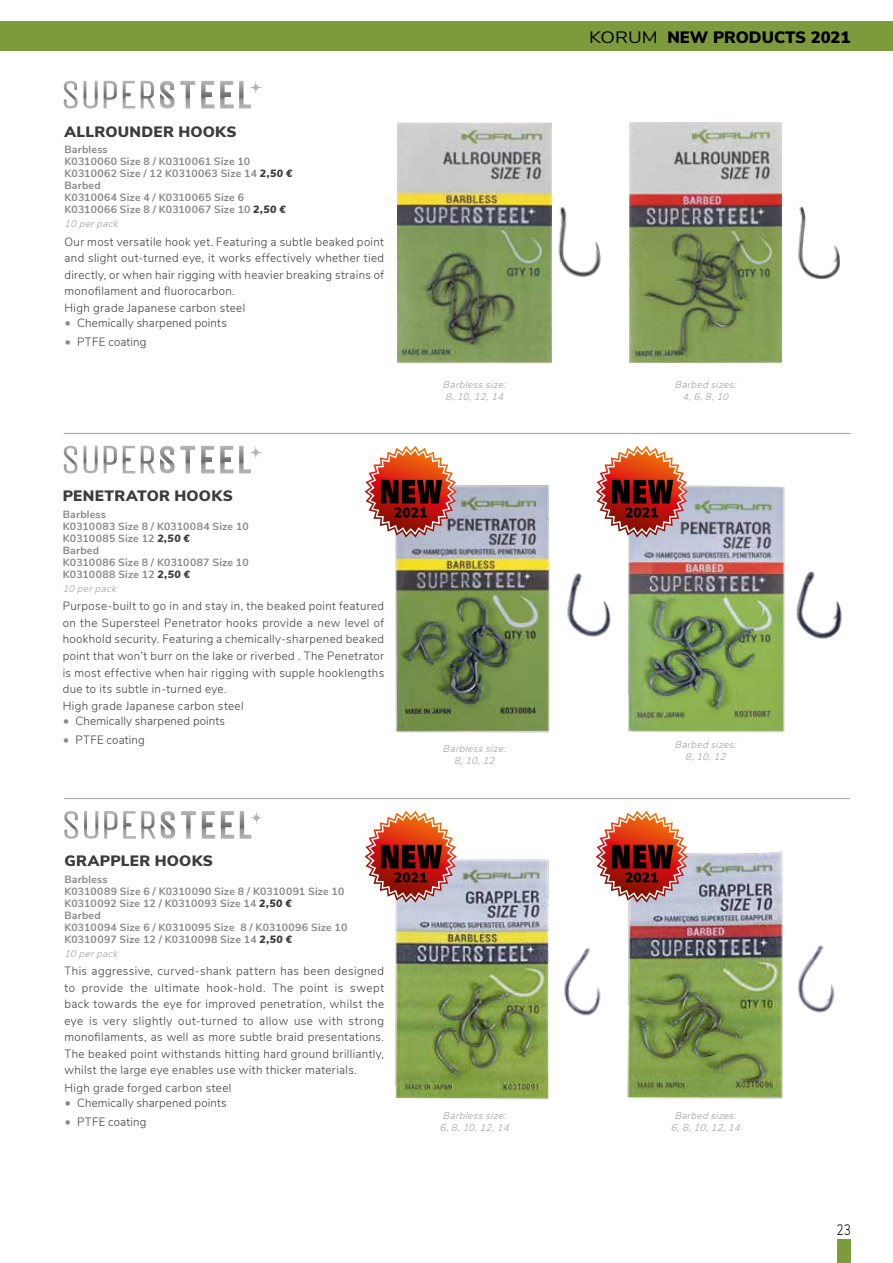
<style>
.page{position:relative;width:893px;height:1263px;background:#fff}
.page>*{position:absolute;margin:0;border:0;box-sizing:border-box;transform-origin:0 0}
.t1{font:900 16.5px "Nunito Sans";color:#000}
.t2{font:900 15px "Nunito Sans";letter-spacing:.02em;color:#3c3c3b}
.t3{font:300 15px "Nunito Sans";color:#000;scale:.8 1}
.t4{font:300 12px/16.6px "Nunito";letter-spacing:.03em;color:#3c3c3b;scale:.96 1}
.t5{font:700 10.5px/12px "Nunito Sans";letter-spacing:.02em;color:#878787}
.t6{font:italic 300 9.75px/12px "Nunito Sans";color:#9d9d9c;text-align:center}
.s1{font-weight:900;font-style:italic;color:#3c3c3b}
.s2{font-family:"Lato";font-weight:400;color:#878787}
.s3{font-weight:400}
</style>
<div class="page">
<hr style="left:64px;top:433px;width:787px;height:1px;background:#a8a8a7">
<hr style="left:64px;top:798px;width:786px;height:1px;background:#a8a8a7">
<svg style="left:64px;top:81px;width:34px;height:28px"></svg>
<svg style="left:104px;top:81px;width:13px;height:27px"></svg>
<svg style="left:123px;top:81px;width:12px;height:27px"></svg>
<svg style="left:141px;top:81px;width:54px;height:27px"></svg>
<svg style="left:201px;top:81px;width:61px;height:27px"></svg>
<svg style="left:64px;top:446px;width:34px;height:27px"></svg>
<svg style="left:104px;top:446px;width:13px;height:27px"></svg>
<svg style="left:123px;top:446px;width:12px;height:27px"></svg>
<svg style="left:141px;top:446px;width:54px;height:27px"></svg>
<svg style="left:201px;top:446px;width:61px;height:27px"></svg>
<svg style="left:64px;top:811px;width:14px;height:28px"></svg>
<svg style="left:84px;top:811px;width:14px;height:28px"></svg>
<svg style="left:104px;top:811px;width:13px;height:28px"></svg>
<svg style="left:123px;top:811px;width:52px;height:28px"></svg>
<svg style="left:181px;top:811px;width:15px;height:28px"></svg>
<svg style="left:202px;top:811px;width:13px;height:28px"></svg>
<svg style="left:221px;top:811px;width:13px;height:28px"></svg>
<svg style="left:240px;top:811px;width:23px;height:28px"></svg>
<img style="left:397px;top:123px;width:155px;height:240px">
<img style="left:558px;top:208px;width:43px;height:69px">
<img style="left:630px;top:123px;width:151px;height:240px">
<img style="left:798px;top:207px;width:42px;height:72px">
<img style="left:628px;top:485px;width:157px;height:248px">
<img style="left:763px;top:559px;width:79px;height:99px">
<img style="left:567px;top:573px;width:44px;height:64px">
<img style="left:395px;top:485px;width:155px;height:248px">
<img style="left:627px;top:851px;width:156px;height:248px">
<img style="left:798px;top:945px;width:37px;height:68px">
<img style="left:564px;top:948px;width:37px;height:68px">
<img style="left:395px;top:859px;width:154px;height:241px">
<div style="left:0;top:21px;width:893px;height:30px;background:#7d9b3d"></div>
<div style="left:837px;top:1239px;width:13px;height:24px;background:#7d9b3d"></div>
<img style="left:365px;top:446px;width:92px;height:92px">
<svg style="left:365px;top:811px;width:92px;height:91px"></svg>
<img style="left:596px;top:446px;width:92px;height:92px">
<svg style="left:596px;top:811px;width:92px;height:91px"></svg>
<p class="t2" style="left:64px;top:120px;width:174px">ALLROUNDER HOOKS</p>
<p class="t5" style="left:64px;top:142px;width:229px">Barbless<br>K0310060 Size 8 / K0310061 Size 10<br>K0310062 Size / 12 K0310063 Size 14 <span class="s1">2,50 €<br></span>Barbed<br>K0310064 Size 4 / K0310065 Size 6<br>K0310066 Size 8 / K0310067 Size 10 <span class="s1">2,50 €</span></p>
<p class="t6" style="left:64px;top:217px;width:57px">10 perpack</p>
<p class="t4" style="left:64px;top:232px;width:334px">Our most versatile hook yet. Featuring a subtle beaked point and slight out-turned eye, it works effectively whether tied directly, or when hair rigging with heavier breaking strains of monofilament and fluorocarbon.<br>High grade Japanese carbon steel</p>
<p class="t4" style="left:64px;top:314px;width:171px"><span class="s2">•</span> Chemically sharpened points</p>
<p class="t4" style="left:64px;top:333px;width:87px"><span class="s2">•</span> PTFE coating</p>
<p class="t2" style="left:63px;top:485px;width:172px">PENETRATOR HOOKS</p>
<p class="t5" style="left:63px;top:507px;width:187px">Barbless<br>K0310083 Size 8 / K0310084 Size 10<br>K0310085 Size 12 <span class="s1">2,50 €<br></span>Barbed<br>K0310086 Size 8 / K0310087 Size 10<br>K0310088 Size 12 <span class="s1">2,50 €</span></p>
<p class="t6" style="left:63px;top:582px;width:57px">10 perpack</p>
<p class="t4" style="left:63px;top:597px;width:336px">Purpose-built to go in and stay in, the beaked point featured on the Supersteel Penetrator hooks provide a new level of hookhold security. Featuring a chemically-sharpened beaked point that won’t burr on the lake or riverbed . The Penetrator is most effective when hair rigging with supple hooklengths due to its subtle in-turned eye.<br>High grade Japanese carbon steel</p>
<p class="t4" style="left:63px;top:712px;width:171px"><span class="s2">•</span> Chemically sharpened points</p>
<p class="t4" style="left:63px;top:731px;width:87px"><span class="s2">•</span> PTFE coating</p>
<p class="t2" style="left:64px;top:850px;width:150px">GRAPPLER HOOKS</p>
<p class="t5" style="left:64px;top:872px;width:284px">Barbless<br>K0310089 Size 6 / K0310090 Size 8 / K0310091 Size 10<br>K0310092 Size 12 / K0310093 Size 14 <span class="s1">2,50 €<br></span>Barbed<br>K0310094 Size 6 / K0310095 Size 8 / K0310096 Size 10<br>K0310097 Size 12 / K0310098 Size 14 <span class="s1">2,50 €</span></p>
<p class="t6" style="left:64px;top:947px;width:57px">10 perpack</p>
<p class="t4" style="left:64px;top:962px;width:335px">This aggressive, curved-shank pattern has been designed to provide the ultimate hook-hold. The point is swept back towards the eye for improved penetration, whilst the eye is very slightly out-turned to allow use with strong monofilaments, as well as more subtle braid presentations.<br>The beaked point withstands hitting hard ground brilliantly, whilst the large eye enables use with thicker materials.<br>High grade forged carbon steel</p>
<p class="t4" style="left:64px;top:1093px;width:171px"><span class="s2">•</span> Chemically sharpened points</p>
<p class="t4" style="left:64px;top:1113px;width:87px"><span class="s2">•</span> PTFE coating</p>
<h1 class="t1" style="left:589px;top:25px;width:263px"><span class="s3">KORUM</span> NEW PRODUCTS 2021</h1>
<p class="t6" style="left:443px;top:379px;width:67px;text-align:left">Barbless size:<br>8,10,12,14</p>
<p class="t6" style="left:675px;top:379px;width:65px">Barbed sizes:<br>4,6,8,10</p>
<p class="t6" style="left:443px;top:742px;width:67px">Barbless size:<br>8,10,12</p>
<p class="t6" style="left:675px;top:737px;width:65px">Barbed sizes:<br>8,10,12</p>
<p class="t6" style="left:440px;top:1109px;width:73px">Barbless size:<br>6,8,10,12,14</p>
<p class="t6" style="left:671px;top:1109px;width:73px">Barbed sizes:<br>6,8,10,12,14</p>
<p class="t3" style="left:836px;top:1219px;width:20px">23</p>
</div>
